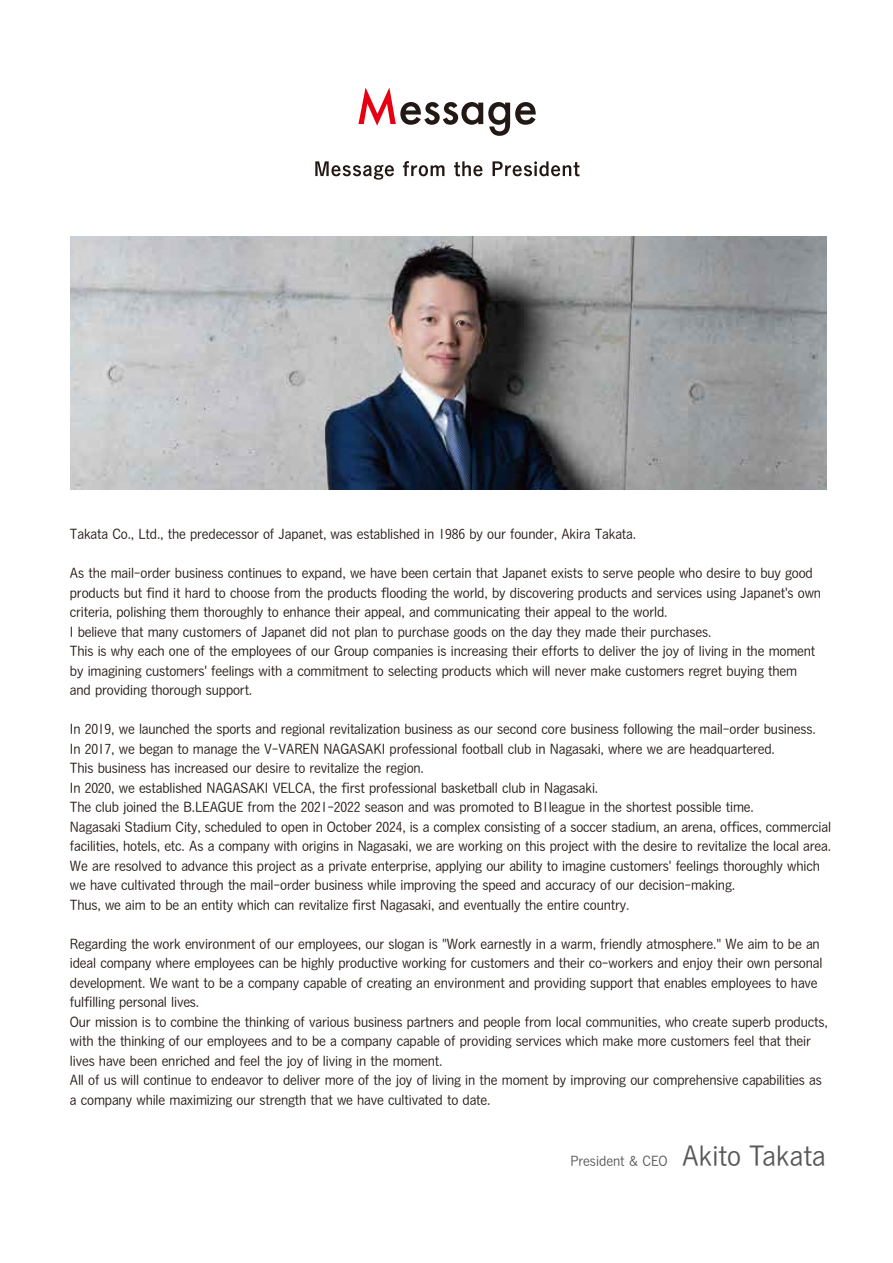
<style>
.page{position:relative;width:893px;height:1263px;background:#fff}
.page>*{position:absolute;margin:0;border:0;box-sizing:border-box;transform-origin:0 0}
.t1{font:500 51px "Futura PT";letter-spacing:-.005em;color:#221815}
.t2{font:13.5px/19.5px "Koburina Go Std W3";letter-spacing:-.01em;color:#231815}
.t3{font:13.5px "Koburina Go Std W3";color:#595757}
.s1{color:#e60012}
.s2{font-size:27px}
</style>
<div class="page">
<img style="left:70px;top:236px;width:756px;height:253px">
<svg style="left:315px;top:161px;width:79px;height:19px"></svg>
<svg style="left:403px;top:161px;width:41px;height:15px"></svg>
<svg style="left:454px;top:161px;width:28px;height:15px"></svg>
<svg style="left:493px;top:161px;width:86px;height:15px"></svg>
<h1 class="t1" style="left:355px;top:76px;width:184px"><span class="s1">M</span>essage</h1>
<p class="t2" style="left:70px;top:524px;width:568px">Takata Co., Ltd., the predecessor of Japanet, was established in 1986 by our founder, Akira Takata.</p>
<p class="t2" style="left:70px;top:563px;width:753px">As the mail-order business continues to expand, we have been certain that Japanet exists to serve people who desire to buy good products but find it hard to choose from the products flooding the world, by discovering products and services using Japanet's own criteria, polishing them thoroughly to enhance their appeal, and communicating their appeal to the world.<br>I believe that many customers of Japanet did not plan to purchase goods on the day they made their purchases.<br>This is why each one of the employees of our Group companies is increasing their efforts to deliver the joy of living in the moment by imagining customers' feelings with a commitment to selecting products which will never make customers regret buying them and providing thorough support.</p>
<p class="t2" style="left:70px;top:719px;width:763px">In 2019, we launched the sports and regional revitalization business as our second core business following the mail-order business.<br>In 2017, we began to manage the V-VAREN NAGASAKI professional football club in Nagasaki, where we are headquartered.<br>This business has increased our desire to revitalize the region.<br>In 2020, we established NAGASAKI VELCA, the first professional basketball club in Nagasaki.<br>The club joined the B.LEAGUE from the 2021-2022 season and was promoted to B1league in the shortest possible time.<br>Nagasaki Stadium City, scheduled to open in October 2024, is a complex consisting of a soccer stadium, an arena, offices, commercial facilities, hotels, etc. As a company with origins in Nagasaki, we are working on this project with the desire to revitalize the local area.<br>We are resolved to advance this project as a private enterprise, applying our ability to imagine customers' feelings thoroughly which we have cultivated through the mail-order business while improving the speed and accuracy of our decision-making.<br>Thus, we aim to be an entity which can revitalize first Nagasaki, and eventually the entire country.</p>
<p class="t2" style="left:70px;top:933px;width:759px">Regarding the work environment of our employees, our slogan is "Work earnestly in a warm, friendly atmosphere." We aim to be an ideal company where employees can be highly productive working for customers and their co-workers and enjoy their own personal development. We want to be a company capable of creating an environment and providing support that enables employees to have fulfilling personal lives.<br>Our mission is to combine the thinking of various business partners and people from local communities, who create superb products, with the thinking of our employees and to be a company capable of providing services which make more customers feel that their lives have been enriched and feel the joy of living in the moment.<br>All of us will continue to endeavor to deliver more of the joy of living in the moment by improving our comprehensive capabilities as a company while maximizing our strength that we have cultivated to date.</p>
<p class="t3" style="left:571px;top:1151px;width:257px">President &amp; CEO <span class="s2">Akito Takata</span></p>
</div>
